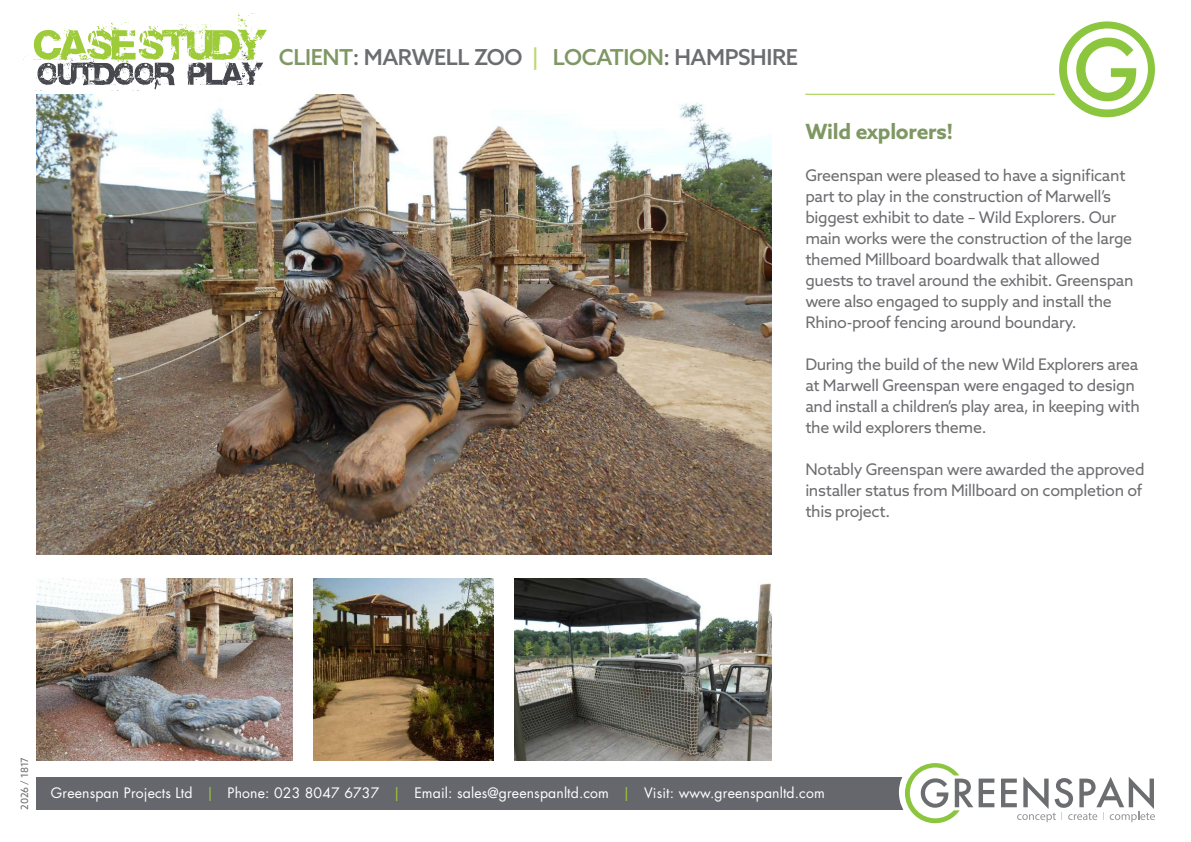
<style>
.page{position:relative;width:1191px;height:842px;background:#fff}
.page>*{position:absolute;margin:0;border:0;box-sizing:border-box;transform-origin:0 0}
.t1{font:500 22px "Azo Sans";letter-spacing:-.02em;color:#6c6d70}
.t2{font:700 21px "Azo Sans";letter-spacing:-.01em;color:#7e9763}
.t3{font:16px/21px "Azo Sans";letter-spacing:-.02em;color:#6c6d70}
.t4{font:14px "Futura Std";letter-spacing:.01em;color:#fff}
.t5{font:10px "Azo Sans";letter-spacing:-.02em;color:#6c6d70}
.s1{color:#7e9763}
.s2{color:#bad874}
.s3{color:#9ecb3a}
</style>
<div class="page">
<div style="left:36px;top:777px;width:898px;height:32px;background:#65676d"></div>
<div style="left:899px;top:755px;width:73px;height:74px;background:#fff;border-radius:50%"></div>
<svg style="left:905px;top:763px;width:89px;height:60px"></svg>
<svg style="left:1001px;top:777px;width:154px;height:45px"></svg>
<hr style="left:805px;top:94px;width:249px;height:1px;background:#9ecb3a">
<img style="left:36px;top:94px;width:735px;height:460px">
<img style="left:36px;top:578px;width:257px;height:183px">
<svg style="left:23px;top:13px;width:244px;height:77px"></svg>
<svg style="left:1059px;top:21px;width:96px;height:96px"></svg>
<img style="left:313px;top:578px;width:181px;height:183px">
<img style="left:514px;top:578px;width:257px;height:183px">
<h1 class="t1" style="left:279px;top:43px;width:521px"><span class="s1">CLIENT</span>: MARWELL ZOO <span class="s2">|</span> <span class="s1">LOCATION</span>: HAMPSHIRE</h1>
<h2 class="t2" style="left:805px;top:117px;width:149px">Wild explorers!</h2>
<p class="t3" style="left:805px;top:164px;width:330px">Greenspan were pleased to have a significant part to play in the construction of Marwell’s biggest exhibit to date – Wild Explorers. Our main works were the construction of the large themed Millboard boardwalk that allowed guests to travel around the exhibit. Greenspan were also engaged to supply and install the Rhino-proof fencing around boundary.</p>
<p class="t3" style="left:805px;top:353px;width:336px">During the build of the new Wild Explorers area at Marwell Greenspan were engaged to design and install a children’s play area, in keeping with the wild explorers theme.</p>
<p class="t3" style="left:805px;top:458px;width:341px">Notably Greenspan were awarded the approved installer status from Millboard on completion of this project.</p>
<p class="t5" style="left:18px;top:809px;width:54px;rotate:-90deg">2026 / 1817</p>
<p class="t4" style="left:51px;top:784px;width:775px">Greenspan Projects Ltd <span class="s3">|</span> Phone: 023 8047 6737 <span class="s3">|</span> Email: sales@greenspanltd.com <span class="s3">|</span> Visit: www.greenspanltd.com</p>
</div>
